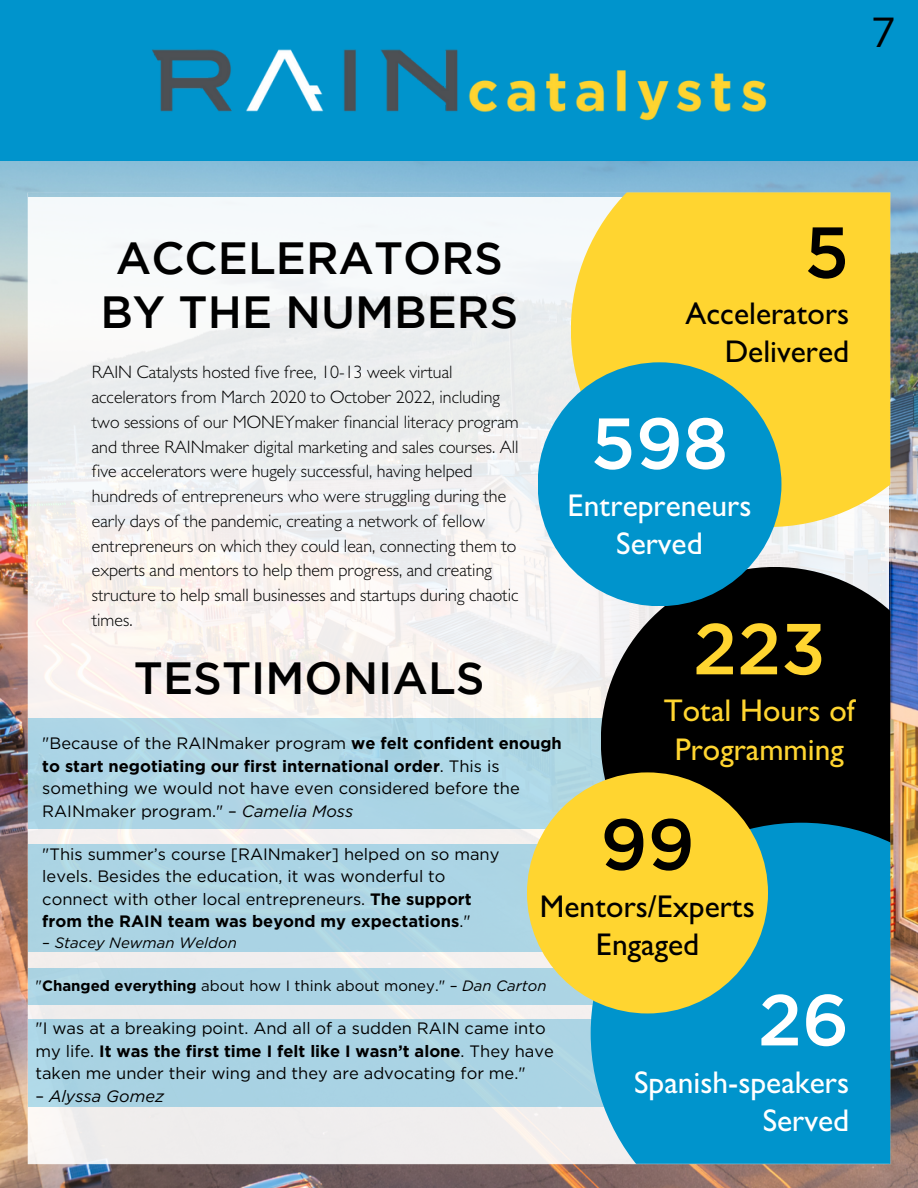
<style>
.page{position:relative;width:918px;height:1188px;background:#fff}
.page>*{position:absolute;margin:0;border:0;box-sizing:border-box;transform-origin:0 0}
.t1{font:500 72px "Gotham";color:#fff}
.t2{font:500 72px "Gotham";color:#ffd530}
.t3{font:500 72px "Gotham";color:#000}
.t4{font:500 45px/54px "Gotham";color:#000;text-align:center}
.t5{font:42px "Gotham";color:#000}
.t6{font:500 31.5px/38.2px "Gill Sans";color:#000;text-align:right}
.t7{font:500 31.5px/38.2px "Gill Sans";color:#fff;text-align:center}
.t8{font:500 31.5px/38.2px "Gill Sans";color:#ffd530;text-align:center}
.t9{font:300 18px/24.8px "Gill Sans";color:#000}
.t10{font:16.5px/22.5px "Gotham";color:#000}
.t11{font:italic 16.5px "Gotham";color:#000}
.t12{font:15px "Gotham";color:#000}
.t13{font:italic 15px "Gotham";color:#000}
.s1{font-weight:700}
.s2{font-style:italic}
.s3{font-style:normal}
</style>
<div class="page">
<div style="left:0;top:0;width:918px;height:161px;background:#0094cc"></div>
<img style="left:152px;top:49px;width:615px;height:72px">
<img style="left:0;top:161px;width:918px;height:1027px">
<p class="t5" style="left:871px;top:7px;width:27px">7</p>
<p class="t4" style="left:100px;top:234px;width:419px">ACCELERATORS<br>BY THE NUMBERS</p>
<p class="t3" style="left:804px;top:225px;width:46px">5</p>
<p class="t6" style="left:686px;top:299px;width:165px">Accelerators<br>Delivered</p>
<p class="t9" style="left:92px;top:363px;width:429px">RAIN Catalysts hosted five free, 10-13 week virtual accelerators from March 2020 to October 2022, including two sessions of our MONEYmaker financial literacy program and three RAINmaker digital marketing and sales courses. All five accelerators were hugely successful, having helped hundreds of entrepreneurs who were struggling during the early days of the pandemic, creating a network of fellow entrepreneurs on which they could lean, connecting them to experts and mentors to help them progress, and creating structure to help small businesses and startups during chaotic times.</p>
<p class="t1" style="left:591px;top:416px;width:139px">598</p>
<p class="t7" style="left:567px;top:491px;width:186px">Entrepreneurs<br>Served</p>
<p class="t2" style="left:693px;top:622px;width:134px">223</p>
<p class="t8" style="left:664px;top:697px;width:193px">Total Hours of<br>Programming</p>
<p class="t4" style="left:134px;top:654px;width:352px">TESTIMONIALS</p>
<p class="t10" style="left:42px;top:732px;width:521px">"Because of the RAINmaker program <span class="s1">we felt confident enough to start negotiating our first international order</span>. This is something we would not have even considered before the RAINmaker program." – <span class="s2">Camelia Moss</span></p>
<p class="t10" style="left:42px;top:843px;width:459px">"This summer’s course [RAINmaker] helped on so many levels. Besides the education, it was wonderful to connect with other local entrepreneurs. <span class="s1">The support from the RAIN team was beyond my expectations</span>."</p>
<p class="t13" style="left:42px;top:933px;width:196px"><span class="s3">–</span> Stacey Newman Weldon</p>
<p class="t12" style="left:35px;top:976px;width:513px">"<span class="s1">Changed everything</span> about how I think about money." – <span class="s2">Dan Carton</span></p>
<p class="t3" style="left:600px;top:817px;width:96px">99</p>
<p class="t6" style="left:540px;top:892px;width:216px">Mentors/Experts</p>
<p class="t6" style="left:596px;top:930px;width:105px">Engaged</p>
<p class="t1" style="left:758px;top:993px;width:93px">26</p>
<p class="t7" style="left:634px;top:1068px;width:217px;text-align:right">Spanish-speakers<br>Served</p>
<p class="t10" style="left:35px;top:1017px;width:520px">"I was at a breaking point. And all of a sudden RAIN came into my life. <span class="s1">It was the first time I felt like I wasn’t alone</span>. They have taken me under their wing and they are advocating for me."</p>
<p class="t11" style="left:35px;top:1086px;width:130px"><span class="s3">–</span> Alyssa Gomez</p>
</div>
